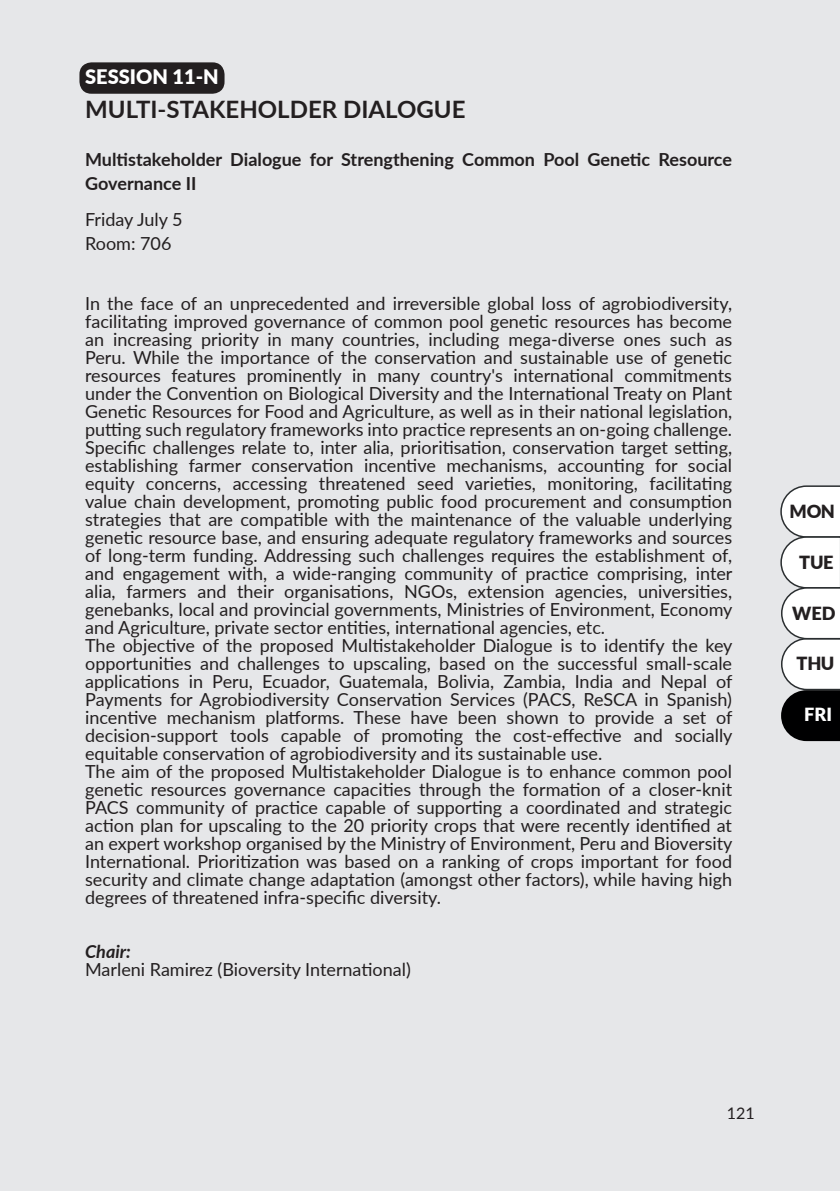
<style>
.page{position:relative;width:840px;height:1191px;background:#fff}
.page>*{position:absolute;margin:0;border:0;box-sizing:border-box;transform-origin:0 0}
.Tittle{font:700 24px "Lato";color:#231f20}
.Num_Slots{font:900 20px "Lato";color:#fff}
.t1{font:900 18.2px "Lato";color:#231f20}
.t2{font:900 18.2px "Lato";color:#fff}
.Description{font:18px/18px "Lato";color:#231f20;text-align:justify}
.Chair{font:700 18px/24px "Lato";color:#231f20}
.aula{font:18px "Lato";color:#231f20}
.Description-2{font:italic 700 18px "Lato";color:#231f20}
.t3{font:16px "Lato";color:#231f20}
</style>
<div class="page">
<div style="left:0;top:0;width:839px;height:1191px;background:#e6e7e9"></div>
<div style="left:79px;top:62px;width:145px;height:32px;background:#231f20;border-radius:12px"></div>
<svg style="left:780px;top:485px;width:59px;height:256px;background:#c5c5c6"></svg>
<p class="Num_Slots" style="left:85px;top:62px;width:135px">SESSION 11-N</p>
<p class="Tittle" style="left:85px;top:92px;width:382px">MULTI-STAKEHOLDER DIALOGUE</p>
<p class="Chair" style="left:85px;top:147px;width:648px">Multistakeholder Dialogue for Strengthening Common Pool Genetic Resource<br>Governance II</p>
<p class="Description" style="left:85px;top:210px;width:99px">Friday July 5</p>
<p class="aula" style="left:85px;top:231px;width:88px">Room: 706</p>
<p class="Description" style="left:85px;top:294px;width:648px">In the face of an unprecedented and irreversible global loss of agrobiodiversity, facilitating improved governance of common pool genetic resources has become an increasing priority in many countries, including mega-diverse ones such as Peru. While the importance of the conservation and sustainable use of genetic resources features prominently in many country's international commitments under the Convention on Biological Diversity and the International Treaty on Plant Genetic Resources for Food and Agriculture, as well as in their national legislation, putting such regulatory frameworks into practice represents an on-going challenge.<br>Specific challenges relate to, inter alia, prioritisation, conservation target setting, establishing farmer conservation incentive mechanisms, accounting for social equity concerns, accessing threatened seed varieties, monitoring, facilitating value chain development, promoting public food procurement and consumption strategies that are compatible with the maintenance of the valuable underlying genetic resource base, and ensuring adequate regulatory frameworks and sources of long-term funding. Addressing such challenges requires the establishment of, and engagement with, a wide-ranging community of practice comprising, inter alia, farmers and their organisations, NGOs, extension agencies, universities, genebanks, local and provincial governments, Ministries of Environment, Economy and Agriculture, private sector entities, international agencies, etc.</p>
<p class="Description" style="left:85px;top:636px;width:648px">The objective of the proposed Multistakeholder Dialogue is to identify the key opportunities and challenges to upscaling, based on the successful small-scale applications in Peru, Ecuador, Guatemala, Bolivia, Zambia, India and Nepal of Payments for Agrobiodiversity Conservation Services (PACS, ReSCA in Spanish) incentive mechanism platforms. These have been shown to provide a set of decision-support tools capable of promoting the cost-effective and socially equitable conservation of agrobiodiversity and its sustainable use.</p>
<p class="Description" style="left:85px;top:762px;width:648px">The aim of the proposed Multistakeholder Dialogue is to enhance common pool genetic resources governance capacities through the formation of a closer-knit PACS community of practice capable of supporting a coordinated and strategic action plan for upscaling to the 20 priority crops that were recently identified at an expert workshop organised by the Ministry of Environment, Peru and Bioversity International. Prioritization was based on a ranking of crops important for food security and climate change adaptation (amongst other factors), while having high degrees of threatened infra-specific diversity.</p>
<p class="Description-2" style="left:85px;top:938px;width:47px">Chair:</p>
<p class="Description" style="left:85px;top:960px;width:327px">Marleni Ramirez (Bioversity International)</p>
<p class="t1" style="left:789px;top:497px;width:47px">MON</p>
<p class="t1" style="left:798px;top:548px;width:36px">TUE</p>
<p class="t1" style="left:791px;top:599px;width:45px">WED</p>
<p class="t1" style="left:796px;top:650px;width:40px">THU</p>
<p class="t2" style="left:803px;top:701px;width:29px">FRI</p>
<p class="t3" style="left:726px;top:1101px;width:29px">121</p>
</div>
